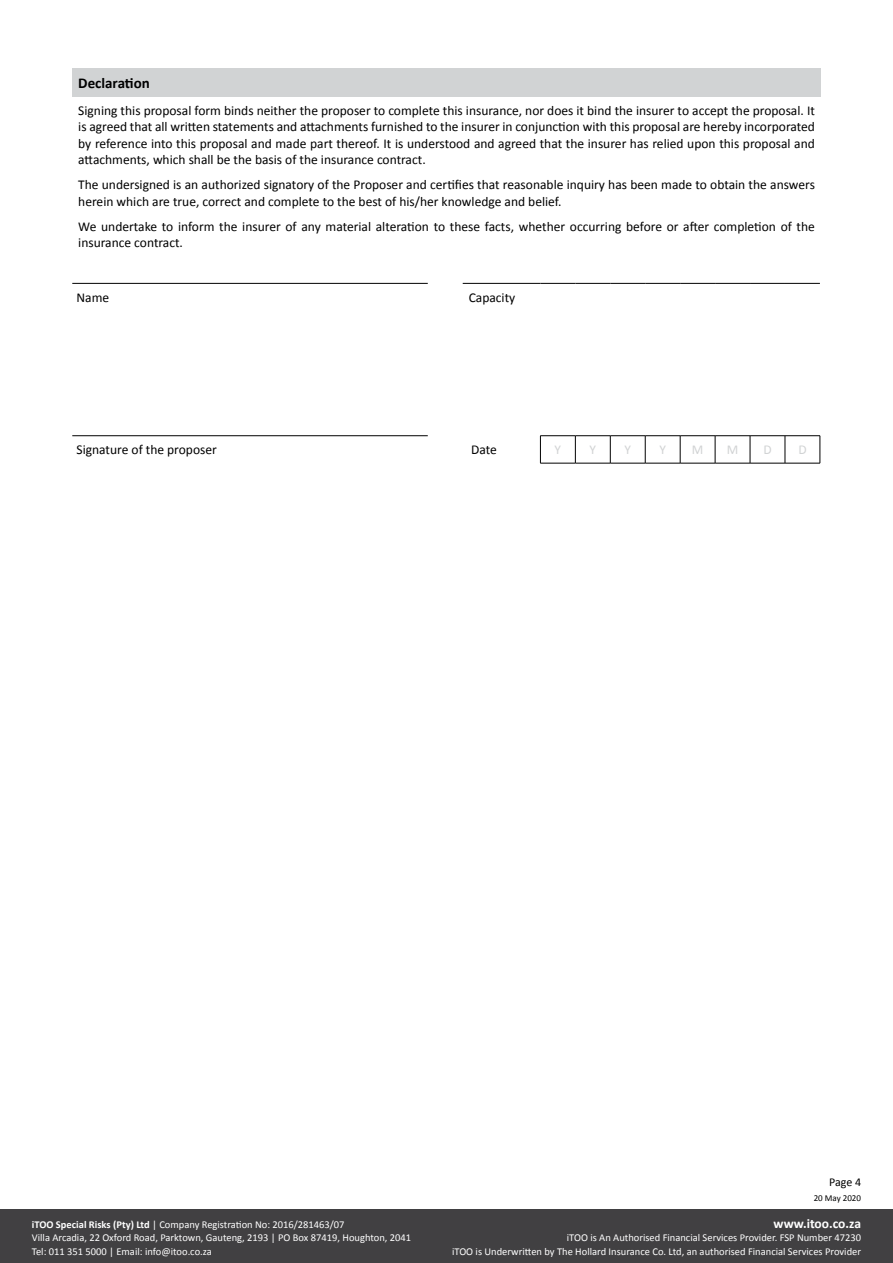
<style>
.page{position:relative;width:893px;height:1263px;background:#fff}
.page>*{position:absolute;margin:0;border:0;box-sizing:border-box;transform-origin:0 0}
.t1{font:700 15px "Calibri";color:#000}
.t2{font:13.5px/16.5px "Calibri";color:#000}
.t3{font:700 13.5px "Calibri";color:#fff}
.t4{font:13.5px "Calibri";color:#d1d3d4}
.t5{font:12px "Calibri";color:#000}
.t6{font:10.5px/13.5px "Calibri";color:#fff;text-align:right}
.t7{font:9px "Calibri";color:#000}
.s1{font-weight:700}
</style>
<div class="page">
<div style="left:0;top:1210px;width:893px;height:53px;background:#414042"></div>
<div style="left:72px;top:68px;width:749px;height:28px;background:#d1d3d4"></div>
<hr style="left:72px;top:283px;width:356px;height:1px;background:#000">
<hr style="left:463px;top:283px;width:77px;height:1px;background:#000">
<hr style="left:540px;top:283px;width:35px;height:1px;background:#000">
<hr style="left:575px;top:283px;width:35px;height:1px;background:#000">
<hr style="left:610px;top:283px;width:35px;height:1px;background:#000">
<hr style="left:645px;top:283px;width:35px;height:1px;background:#000">
<hr style="left:680px;top:283px;width:35px;height:1px;background:#000">
<hr style="left:715px;top:283px;width:35px;height:1px;background:#000">
<hr style="left:750px;top:283px;width:35px;height:1px;background:#000">
<hr style="left:785px;top:283px;width:35px;height:1px;background:#000">
<hr style="left:72px;top:435px;width:356px;height:1px;background:#000">
<hr style="left:540px;top:435px;width:35px;height:1px;background:#000">
<svg style="left:540px;top:436px;width:1px;height:27px"></svg>
<hr style="left:575px;top:435px;width:35px;height:1px;background:#000">
<svg style="left:575px;top:436px;width:1px;height:27px"></svg>
<hr style="left:610px;top:435px;width:35px;height:1px;background:#000">
<svg style="left:610px;top:436px;width:1px;height:27px"></svg>
<hr style="left:645px;top:435px;width:35px;height:1px;background:#000">
<svg style="left:645px;top:436px;width:1px;height:27px"></svg>
<hr style="left:680px;top:435px;width:35px;height:1px;background:#000">
<svg style="left:680px;top:436px;width:1px;height:27px"></svg>
<hr style="left:715px;top:435px;width:35px;height:1px;background:#000">
<svg style="left:715px;top:436px;width:1px;height:27px"></svg>
<hr style="left:750px;top:435px;width:35px;height:1px;background:#000">
<svg style="left:750px;top:436px;width:1px;height:27px"></svg>
<hr style="left:785px;top:435px;width:35px;height:1px;background:#000">
<svg style="left:785px;top:436px;width:1px;height:27px"></svg>
<svg style="left:820px;top:436px;width:1px;height:27px"></svg>
<hr style="left:540px;top:463px;width:35px;height:1px;background:#000">
<hr style="left:575px;top:463px;width:35px;height:1px;background:#000">
<hr style="left:610px;top:463px;width:35px;height:1px;background:#000">
<hr style="left:645px;top:463px;width:35px;height:1px;background:#000">
<hr style="left:680px;top:463px;width:35px;height:1px;background:#000">
<hr style="left:715px;top:463px;width:35px;height:1px;background:#000">
<hr style="left:750px;top:463px;width:35px;height:1px;background:#000">
<hr style="left:785px;top:463px;width:35px;height:1px;background:#000">
<p class="t1" style="left:78px;top:74px;width:73px">Declaration</p>
<p class="t2" style="left:78px;top:102px;width:738px;text-align:justify">Signing this proposal form binds neither the proposer to complete this insurance, nor does it bind the insurer to accept the proposal. It is agreed that all written statements and attachments furnished to the insurer in conjunction with this proposal are hereby incorporated by reference into this proposal and made part thereof. It is understood and agreed that the insurer has relied upon this proposal and attachments, which shall be the basis of the insurance contract.</p>
<p class="t2" style="left:78px;top:176px;width:738px">The undersigned is an authorized signatory of the Proposer and certifies that reasonable inquiry has been made to obtain the answers herein which are true, correct and complete to the best of his/her knowledge and belief.</p>
<p class="t2" style="left:78px;top:218px;width:738px">We undertake to inform the insurer of any material alteration to these facts, whether occurring before or after completion of the insurance contract.</p>
<p class="t2" style="left:77px;top:289px;width:34px">Name</p>
<p class="t2" style="left:469px;top:289px;width:48px">Capacity</p>
<p class="t2" style="left:77px;top:441px;width:142px">Signature of the proposer</p>
<p class="t2" style="left:471px;top:441px;width:27px">Date</p>
<p class="t4" style="left:555px;top:445px;width:8px">Y</p>
<p class="t4" style="left:589px;top:445px;width:8px">Y</p>
<p class="t4" style="left:624px;top:445px;width:8px">Y</p>
<p class="t4" style="left:659px;top:445px;width:8px">Y</p>
<p class="t4" style="left:692px;top:445px;width:13px">M</p>
<p class="t4" style="left:727px;top:445px;width:13px">M</p>
<p class="t4" style="left:763px;top:442px;width:10px">D</p>
<p class="t4" style="left:798px;top:442px;width:10px">D</p>
<p class="t5" style="left:829px;top:1177px;width:34px">Page 4</p>
<p class="t7" style="left:814px;top:1194px;width:49px">20 May 2020</p>
<p class="t6" style="left:32px;top:1217px;width:381px;text-align:left"><span class="s1">iTOO Special Risks (Pty) Ltd</span> | Company Registration No: 2016/281463/07<br>Villa Arcadia, 22 Oxford Road, Parktown, Gauteng, 2193 | PO Box 87419, Houghton, 2041<br>Tel: 011 351 5000 | Email: info@itoo.co.za</p>
<p class="t3" style="left:774px;top:1218px;width:89px">www.itoo.co.za</p>
<p class="t6" style="left:452px;top:1231px;width:410px">iTOO is An Authorised Financial Services Provider. FSP Number 47230<br>iTOO is Underwritten by The Hollard Insurance Co. Ltd, an authorised Financial Services Provider</p>
</div>
